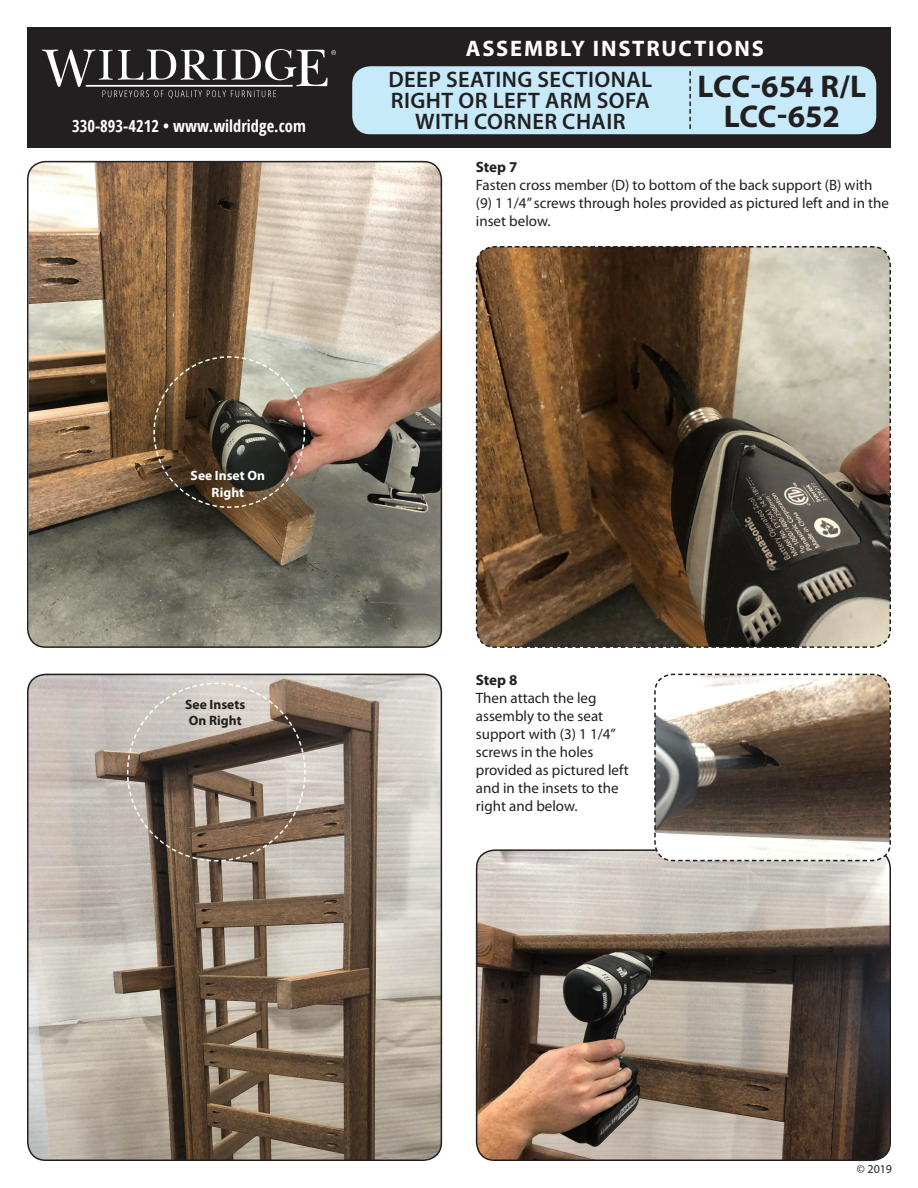
<style>
.page{position:relative;width:918px;height:1188px;background:#fff}
.page>*{position:absolute;margin:0;border:0;box-sizing:border-box;transform-origin:0 0}
.t1{font:700 31.5px/30px "Myriad Pro";color:#231f20;text-align:center}
.t2{font:600 22.5px/21px "Myriad Pro";letter-spacing:.02em;color:#231f20}
.t3{font:700 22.5px "Myriad Pro";letter-spacing:.08em;color:#fff}
.t4{font:700 16.5px "Open Sans Condensed";color:#fff}
.t5{font:15px/18px "Myriad Pro";color:#231f20}
.t6{font:700 15px "Myriad Pro";color:#231f20}
.t7{font:700 13.5px "Myriad Pro";color:#231f20}
.t8{font:700 13.5px/16.2px "Myriad Pro";color:#fff;text-align:center}
.t9{font:12px "Myriad Pro";color:#231f20}
</style>
<div class="page">
<div style="left:27px;top:27px;width:864px;height:120px;background:#231f20"></div>
<div style="left:352px;top:66px;width:524px;height:68px;background:#c6eafa;border-radius:18px"></div>
<svg style="left:42px;top:49px;width:294px;height:50px"></svg>
<svg style="left:689px;top:71px;width:2px;height:58px"></svg>
<img style="left:28px;top:162px;width:413px;height:485px">
<div style="left:27px;top:161px;width:415px;height:487px;border:2px solid #231f20;border-radius:18px"></div>
<svg style="left:153px;top:355px;width:153px;height:154px;background:#635544"></svg>
<img style="left:28px;top:674px;width:413px;height:486px">
<div style="left:27px;top:674px;width:415px;height:487px;border:2px solid #231f20;border-radius:18px"></div>
<img style="left:477px;top:852px;width:413px;height:308px">
<div style="left:476px;top:849px;width:415px;height:312px;border:2px solid #231f20;border-radius:18px"></div>
<svg style="left:653px;top:673px;width:238px;height:189px"></svg>
<svg style="left:126px;top:682px;width:181px;height:180px;background:#95877c"></svg>
<svg style="left:475px;top:246px;width:416px;height:402px;background:#6d5b46"></svg>
<h2 class="t3" style="left:466px;top:34px;width:300px">Assembly Instructions</h2>
<h2 class="t2" style="left:388px;top:69px;width:265px">DEEP SEATING SECTIONAL<br>RIGHT OR LEFT ARM SOFA</h2>
<h1 class="t1" style="left:697px;top:71px;width:167px">LCC-654 R/L lcc-652</h1>
<p class="t4" style="left:72px;top:114px;width:235px">330-893-4212 • www.wildridge.com</p>
<h2 class="t2" style="left:415px;top:111px;width:212px">WITH CORNER CHAIR</h2>
<p class="t8" style="left:191px;top:467px;width:76px">See Inset On<br>Right</p>
<p class="t7" style="left:185px;top:695px;width:61px">See Insets</p>
<p class="t7" style="left:189px;top:712px;width:54px">On Right</p>
<p class="t6" style="left:476px;top:157px;width:43px">Step 7</p>
<p class="t5" style="left:476px;top:176px;width:415px">Fasten cross member (D) to bottom of the back support (B) with (9) 1 1/4” screws through holes provided as pictured left and in the inset below.</p>
<p class="t6" style="left:476px;top:670px;width:43px">Step 8</p>
<p class="t5" style="left:476px;top:689px;width:154px">Then attach the leg assembly to the seat support with (3) 1 1/4” screws in the holes provided as pictured left and in the insets to the right and below.</p>
<p class="t9" style="left:857px;top:1161px;width:37px">© 2019</p>
</div>
